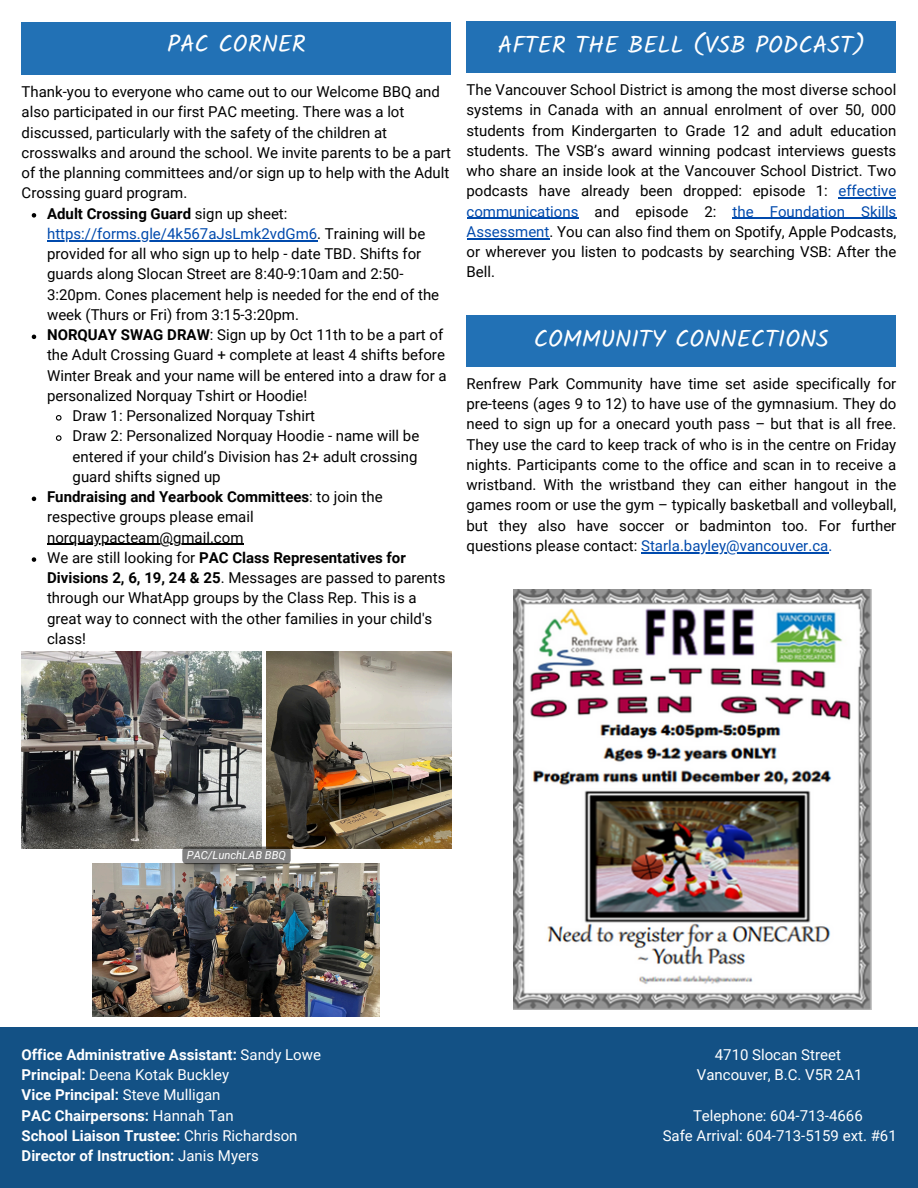
<style>
.page{position:relative;width:918px;height:1188px;background:#fff}
.page>*{position:absolute;margin:0;border:0;box-sizing:border-box;transform-origin:0 0}
.t1{font:24px "Kalam";color:#fff}
.t2{font:15px/20.2px "Roboto";color:#000}
.t3{font:700 15px/20.2px "Roboto";color:#fff}
.t4{font:15px/20.2px "Roboto";color:#fff;text-align:center}
.t5{font:700 15px "Roboto";color:#000}
.t6{font:italic 11.25px "Roboto";color:#fff}
.s1{font-weight:400}
.s2{color:#004aad}
.s3{font-weight:700}
</style>
<div class="page">
<div style="left:0;top:1027px;width:918px;height:161px;background:#135185"></div>
<div style="left:22px;top:22px;width:429px;height:52px;background:#2271b5"></div>
<svg style="left:32px;top:213px;width:4px;height:5px"></svg>
<hr style="left:47px;top:240px;width:270px;height:1px;background:#004aad">
<svg style="left:32px;top:335px;width:4px;height:4px"></svg>
<svg style="left:55px;top:415px;width:7px;height:6px"></svg>
<svg style="left:55px;top:435px;width:7px;height:6px"></svg>
<svg style="left:32px;top:497px;width:4px;height:4px"></svg>
<hr style="left:47px;top:544px;width:197px;height:1px;background:#000">
<svg style="left:32px;top:557px;width:4px;height:5px"></svg>
<div style="left:467px;top:316px;width:429px;height:51px;background:#2271b5"></div>
<hr style="left:641px;top:552px;width:187px;height:1px;background:#004aad">
<img style="left:513px;top:589px;width:359px;height:421px">
<img style="left:22px;top:652px;width:239px;height:197px">
<div style="left:467px;top:22px;width:429px;height:51px;background:#2271b5"></div>
<hr style="left:838px;top:197px;width:58px;height:2px;background:#004aad">
<hr style="left:467px;top:218px;width:112px;height:1px;background:#004aad">
<hr style="left:733px;top:218px;width:112px;height:1px;background:#004aad">
<hr style="left:845px;top:218px;width:51px;height:1px;background:#004aad">
<hr style="left:467px;top:238px;width:82px;height:1px;background:#004aad">
<img style="left:266px;top:652px;width:186px;height:197px">
<img style="left:93px;top:864px;width:287px;height:152px">
<svg style="left:182px;top:847px;width:109px;height:17px;background:#767574"></svg>
<p class="t1" style="left:167px;top:30px;width:140px">PAC CORNER</p>
<h1 class="t2" style="left:22px;top:82px;width:431px">Thank-you to everyone who came out to our Welcome BBQ and also participated in our first PAC meeting. There was a lot discussed, particularly with the safety of the children at crosswalks and around the school. We invite parents to be a part of the planning committees and/or sign up to help with the Adult Crossing guard program.</h1>
<h2 class="t5" style="left:47px;top:205px;width:242px">Adult Crossing Guard <span class="s1">sign up sheet:</span></h2>
<p class="t2" style="left:47px;top:224px;width:398px"><span class="s2">https://forms.gle/4k567aJsLmk2vdGm6</span>. Training will be provided for all who sign up to help - date TBD. Shifts for guards along Slocan Street are 8:40-9:10am and 2:50- 3:20pm. Cones placement help is needed for the end of the week (Thurs or Fri) from 3:15-3:20pm.<br><span class="s3">NORQUAY SWAG DRAW</span>: Sign up by Oct 11th to be a part of</p>
<p class="t2" style="left:47px;top:345px;width:399px">the Adult Crossing Guard + complete at least 4 shifts before</p>
<p class="t2" style="left:47px;top:365px;width:401px">Winter Break and your name will be entered into a draw for a</p>
<p class="t2" style="left:47px;top:386px;width:262px">personalized Norquay Tshirt or Hoodie!</p>
<p class="t2" style="left:73px;top:406px;width:244px">Draw 1: Personalized Norquay Tshirt</p>
<p class="t2" style="left:73px;top:426px;width:348px">Draw 2: Personalized Norquay Hoodie - name will be entered if your child’s Division has 2+ adult crossing guard shifts signed up</p>
<p class="t2" style="left:47px;top:487px;width:337px"><span class="s3">Fundraising and Yearbook Committees</span>: to join the respective groups please email</p>
<p class="t2" style="left:47px;top:527px;width:400px">norquaypacteam@gmail.com<br>We are still looking for <span class="s3">PAC Class Representatives for<br>Divisions 2, 6, 19, 24 &amp; 25</span>. Messages are passed to parents</p>
<p class="t2" style="left:47px;top:588px;width:387px">through our WhatApp groups by the Class Rep. This is a great way to connect with the other families in your child's class!</p>
<h1 class="t1" style="left:498px;top:31px;width:369px">AFTER THE BELL (VSB PODCAST)</h1>
<h2 class="t2" style="left:467px;top:80px;width:431px;text-align:justify">The Vancouver School District is among the most diverse school systems in Canada with an annual enrolment of over 50, 000 students from Kindergarten to Grade 12 and adult education students. The VSB’s award winning podcast interviews guests who share an inside look at the Vancouver School District. Two podcasts have already been dropped: episode 1: <span class="s2">effective communications</span> and episode 2: <span class="s2">the Foundation Skills Assessment</span>. You can also find them on Spotify, Apple Podcasts, or wherever you listen to podcasts by searching VSB: After the Bell.</h2>
<p class="t1" style="left:534px;top:324px;width:297px">COMMUNITY CONNECTIONS</p>
<p class="t2" style="left:467px;top:374px;width:431px;text-align:justify">Renfrew Park Community have time set aside specifically for pre-teens (ages 9 to 12) to have use of the gymnasium. They do need to sign up for a onecard youth pass – but that is all free.<br>They use the card to keep track of who is in the centre on Friday nights. Participants come to the office and scan in to receive a wristband. With the wristband they can either hangout in the games room or use the gym – typically basketball and volleyball, but they also have soccer or badminton too. For further questions please contact: <span class="s2">Starla.bayley@vancouver.ca.</span></p>
<p class="t6" style="left:187px;top:849px;width:101px">PAC/LunchLAB BBQ</p>
<h2 class="t3" style="left:22px;top:1045px;width:301px">Office Administrative Assistant: <span class="s1">Sandy Lowe </span>Principal: <span class="s1">Deena Kotak Buckley<br></span>Vice Principal: <span class="s1">Steve Mulligan<br></span>PAC Chairpersons: <span class="s1">Hannah Tan<br></span>School Liaison Trustee: <span class="s1">Chris Richardson </span>Director of Instruction: <span class="s1">Janis Myers</span></h2>
<h2 class="t4" style="left:697px;top:1045px;width:167px">4710 Slocan Street<br>Vancouver, B.C. V5R 2A1</h2>
<p class="t4" style="left:663px;top:1105px;width:236px">Telephone: 604-713-4666<br>Safe Arrival: 604-713-5159 ext. #61</p>
</div>
